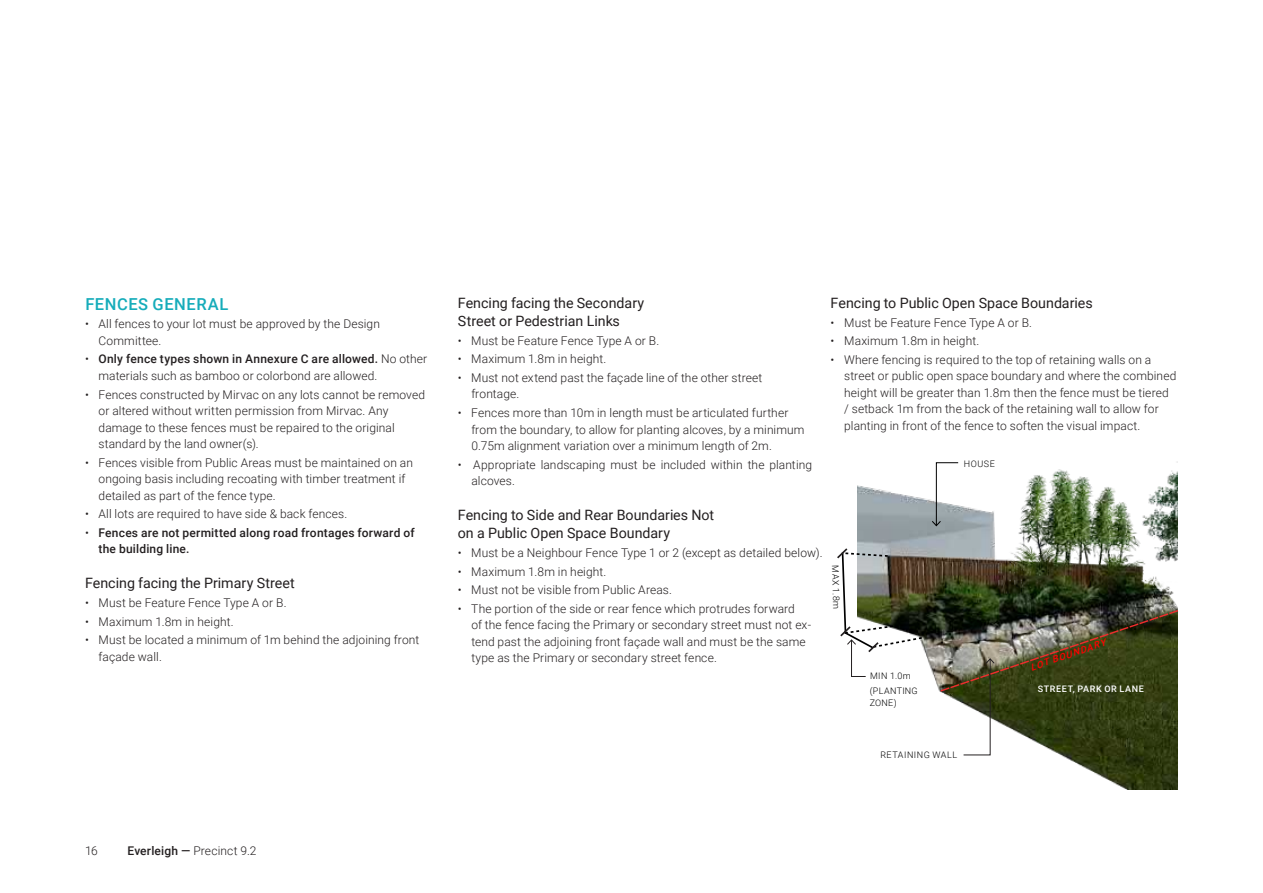
<style>
.page{position:relative;width:1263px;height:893px;background:#fff}
.page>*{position:absolute;margin:0;border:0;box-sizing:border-box;transform-origin:0 0}
.Heading_3{font:500 16.5px "Roboto";letter-spacing:.035em;color:#15acba}
.Heading_4{font:14.25px/18px "Roboto";color:#231f20}
.t1{font:300 12px/16.5px "Roboto";letter-spacing:.01em;color:#231f20}
.t2{font:500 12px/16.5px "Roboto";letter-spacing:.015em;color:#231f20}
.Body{font:italic 500 9.3px "Roboto";color:#f00}
.Body-2{font:300 9px "Roboto";letter-spacing:.055em;color:#000}
.Body-3{font:500 9px "Roboto";letter-spacing:.07em;color:#fff}
.Body-4{font:300 9px/12px "Roboto";letter-spacing:.025em;color:#000}
.s1{font-weight:500}
.s2{font-weight:300}
</style>
<div class="page">
<img style="left:857px;top:461px;width:321px;height:328px">
<svg style="left:932px;top:462px;width:27px;height:64px"></svg>
<svg style="left:837px;top:546px;width:87px;height:131px"></svg>
<svg style="left:939px;top:609px;width:239px;height:146px;background:#585c3f"></svg>
<p class="Heading_3" style="left:85px;top:292px;width:145px">FENCES GENERAL</p>
<p class="t1" style="left:99px;top:315px;width:283px;text-indent:-14px">• All fences to your lot must be approved by the Design<br>Committee.</p>
<p class="t1" style="left:99px;top:350px;width:330px;text-indent:-14px">• <span class="s1">Only fence types shown in Annexure C are allowed.</span> No other materials such as bamboo or colorbond are allowed.</p>
<p class="t1" style="left:99px;top:386px;width:328px;text-indent:-14px">• Fences constructed by Mirvac on any lots cannot be removed or altered without written permission from Mirvac. Any damage to these fences must be repaired to the original standard by the land owner(s).</p>
<p class="t1" style="left:99px;top:454px;width:316px;text-indent:-14px">• Fences visible from Public Areas must be maintained on an ongoing basis including recoating with timber treatment if detailed as part of the fence type.</p>
<p class="t1" style="left:85px;top:505px;width:264px">• All lots are required to have side &amp; back fences.</p>
<p class="t2" style="left:99px;top:524px;width:318px;text-indent:-14px"><span class="s2">•</span> Fences are not permitted along road frontages forward of the building line.</p>
<p class="Heading_4" style="left:85px;top:574px;width:211px">Fencing facing the Primary Street</p>
<p class="t1" style="left:85px;top:594px;width:203px">• Must be Feature Fence Type A or B.</p>
<p class="t1" style="left:85px;top:613px;width:150px">• Maximum 1.8m in height.</p>
<p class="t1" style="left:99px;top:631px;width:322px;text-indent:-14px">• Must be located a minimum of 1m behind the adjoining front façade wall.</p>
<p class="Heading_4" style="left:458px;top:293px;width:188px">Fencing facing the Secondary<br>Street or Pedestrian Links</p>
<p class="t1" style="left:458px;top:332px;width:203px">• Must be Feature Fence Type A or B.</p>
<p class="t1" style="left:458px;top:350px;width:150px">• Maximum 1.8m in height.</p>
<p class="t1" style="left:471px;top:369px;width:292px;text-indent:-14px">• Must not extend past the façade line of the other street frontage.</p>
<p class="t1" style="left:471px;top:404px;width:335px;text-indent:-13px">• Fences more than 10m in length must be articulated further from the boundary, to allow for planting alcoves, by a minimum<br>0.75m alignment variation over a minimum length of 2m.</p>
<p class="t1" style="left:471px;top:456px;width:342px;text-indent:-13px">• Appropriate landscaping must be included within the planting alcoves.</p>
<p class="Heading_4" style="left:458px;top:506px;width:258px">Fencing to Side and Rear Boundaries Not on a Public Open Space Boundary</p>
<p class="t1" style="left:458px;top:544px;width:366px">• Must be a Neighbour Fence Type 1 or 2 (except as detailed below).</p>
<p class="t1" style="left:458px;top:563px;width:150px">• Maximum 1.8m in height.</p>
<p class="t1" style="left:458px;top:581px;width:216px">• Must not be visible from Public Areas.</p>
<p class="t1" style="left:471px;top:600px;width:341px;text-indent:-13px">• The portion of the side or rear fence which protrudes forward<br>of the fence facing the Primary or secondary street must not ex&shy;tend past the adjoining front façade wall and must be the same type as the Primary or secondary street fence.</p>
<p class="Heading_4" style="left:831px;top:293px;width:264px">Fencing to Public Open Space Boundaries</p>
<p class="t1" style="left:831px;top:314px;width:203px">• Must be Feature Fence Type A or B.</p>
<p class="t1" style="left:831px;top:332px;width:150px">• Maximum 1.8m in height.</p>
<p class="t1" style="left:844px;top:351px;width:334px;text-indent:-13px">• Where fencing is required to the top of retaining walls on a street or public open space boundary and where the combined height will be greater than 1.8m then the fence must be tiered / setback 1m from the back of the retaining wall to allow for planting in front of the fence to soften the visual impact.</p>
<p class="Body-2" style="left:841px;top:565px;width:45px;rotate:88deg">MAX 1.8m</p>
<p class="Body-2" style="left:870px;top:669px;width:42px">MIN 1.0m</p>
<p class="Body-4" style="left:870px;top:684px;width:49px">(PLANTING<br>ZONE)</p>
<p class="Body-2" style="left:964px;top:457px;width:33px">HOUSE</p>
<p class="Body" style="left:1028px;top:661px;width:80px;rotate:-19deg">LOT BOUNDARY</p>
<p class="Body-3" style="left:1038px;top:683px;width:108px">STREET, PARK OR LANE</p>
<p class="Body-2" style="left:880px;top:749px;width:78px">RETAINING WALL</p>
<p class="t1" style="left:85px;top:842px;width:14px">16</p>
<p class="t1" style="left:128px;top:842px;width:131px"><span class="s1">Everleigh —</span> Precinct 9.2</p>
</div>
